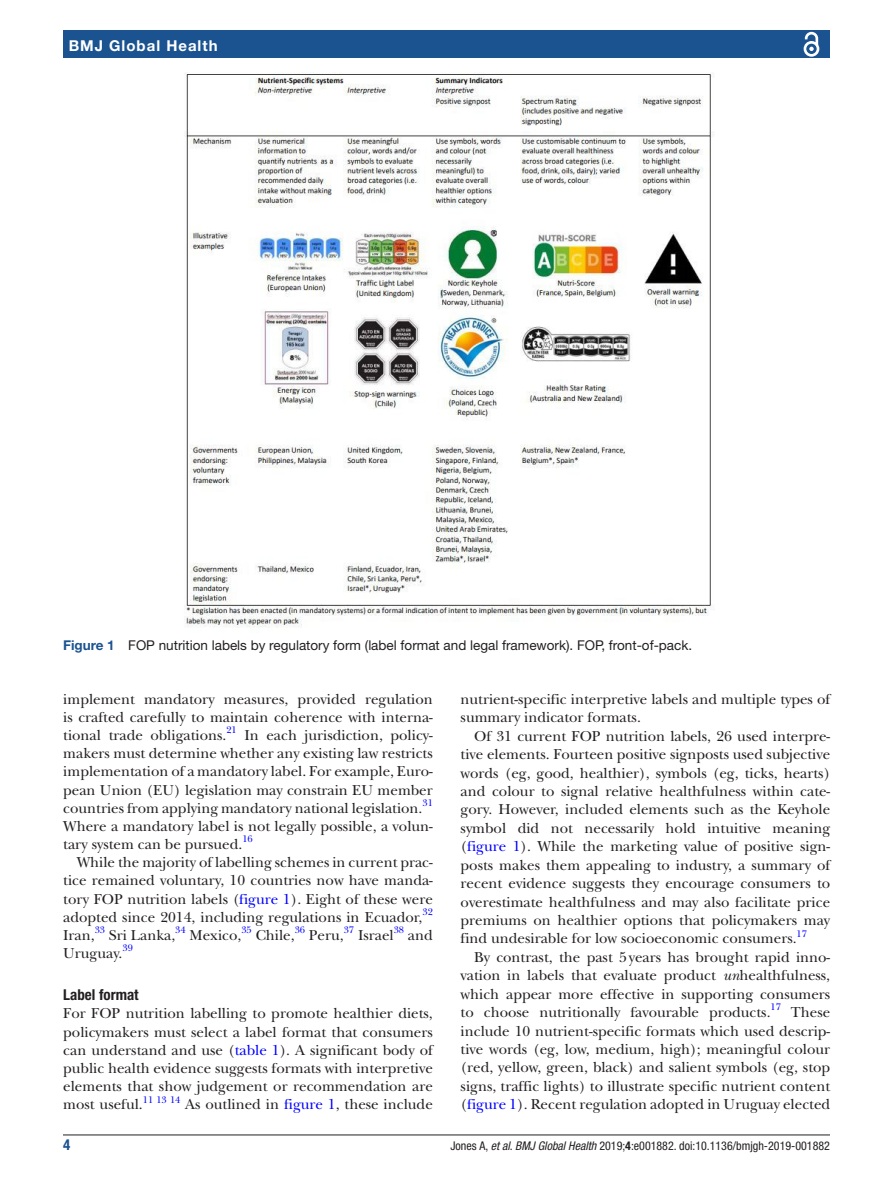
<style>
.page{position:relative;width:893px;height:1191px;background:#fff}
.page>*{position:absolute;margin:0;border:0;box-sizing:border-box;transform-origin:0 0}
.t1{font:15px/18.5px "New Baskerville";color:#231f20;text-align:justify}
.t2{font:700 15px "Helvetica Neue LT Std";letter-spacing:.065em;color:#fff}
.t3{font:700 condensed 15px "Helvetica Neue LT Std";color:#231f20}
.t4{font:700 condensed 15px "Helvetica Neue LT Std";color:#1b5391}
.t5{font:13.5px "Helvetica Neue LT Std";color:#231f20}
.t6{font:condensed 12px "Helvetica Neue LT Std";color:#231f20}
.t7{font:9.9px "New Baskerville";color:#00f}
.s1{font-weight:700;color:#1b5391}
.s2{color:#00f}
.s3{font-style:italic}
.s4{font-weight:700}
</style>
<div class="page">
<hr style="left:63px;top:1134px;width:767px;height:1px;background:#231f20">
<div style="left:63px;top:31px;width:767px;height:27px;background:#1b5391"></div>
<svg style="left:803px;top:31px;width:17px;height:26px"></svg>
<img style="left:185px;top:73px;width:530px;height:555px">
<p class="t2" style="left:69px;top:36px;width:150px">BMJ Global Health</p>
<p class="t5" style="left:63px;top:637px;width:631px"><span class="s1">Figure 1</span> FOP nutrition labels by regulatory form (label format and legal framework). FOP, front-of-pack.</p>
<p class="t1" style="left:63px;top:690px;width:371px">implement mandatory measures, provided regulation is crafted carefully to maintain coherence with interna&shy;tional trade obligations.</p>
<p class="t7" style="left:226px;top:724px;width:12px">21</p>
<p class="t1" style="left:63px;top:726px;width:371px;text-indent:181px">In each jurisdiction, policy&shy;makers must determine whether any existing law restricts implementation of a mandatory label. For example, Euro&shy;pean Union (EU) legislation may constrain EU member countries from applying mandatory national legislation.</p>
<p class="t7" style="left:422px;top:797px;width:12px">31</p>
<p class="t1" style="left:63px;top:817px;width:371px">Where a mandatory label is not legally possible, a volun&shy;tary system can be pursued.</p>
<p class="t7" style="left:242px;top:833px;width:12px">16</p>
<p class="t1" style="left:63px;top:853px;width:371px;text-indent:14px">While the majority of labelling schemes in current prac&shy;tice remained voluntary, 10 countries now have manda&shy;tory FOP nutrition labels (<span class="s2">figure 1</span>). Eight of these were adopted since 2014, including regulations in Ecuador,<sup>32<br></sup>Iran,</p>
<p class="t7" style="left:344px;top:924px;width:12px">37</p>
<p class="t7" style="left:241px;top:924px;width:12px">35</p>
<p class="t1" style="left:256px;top:926px;width:40px">Chile,</p>
<p class="t7" style="left:295px;top:924px;width:12px">36</p>
<p class="t7" style="left:95px;top:924px;width:12px">33</p>
<p class="t1" style="left:109px;top:926px;width:68px">Sri Lanka,</p>
<p class="t7" style="left:175px;top:924px;width:12px">34</p>
<p class="t1" style="left:190px;top:926px;width:53px">Mexico,</p>
<p class="t1" style="left:358px;top:926px;width:37px">Israel</p>
<p class="t7" style="left:394px;top:924px;width:12px">38</p>
<p class="t1" style="left:408px;top:926px;width:26px">and</p>
<p class="t1" style="left:309px;top:926px;width:36px">Peru,</p>
<p class="t7" style="left:123px;top:942px;width:12px">39</p>
<p class="t3" style="left:63px;top:986px;width:77px">Label format</p>
<p class="t1" style="left:63px;top:1004px;width:371px">For FOP nutrition labelling to promote healthier diets, policymakers must select a label format that consumers can understand and use (<span class="s2">table 1</span>). A significant body of public health evidence suggests formats with interpretive elements that show judgement or recommendation are most useful.<sup>11</sup> <sup>13</sup> <sup>14</sup> As outlined in <span class="s2">figure 1</span>, these include</p>
<p class="t1" style="left:63px;top:944px;width:61px">Uruguay.</p>
<p class="t1" style="left:461px;top:690px;width:371px">nutrient-specific interpretive labels and multiple types of summary indicator formats.</p>
<p class="t1" style="left:461px;top:726px;width:371px;text-indent:14px">Of 31 current FOP nutrition labels, 26 used interpre&shy;tive elements. Fourteen positive signposts used subjective words (eg, good, healthier), symbols (eg, ticks, hearts) and colour to signal relative healthfulness within cate&shy;gory. However, included elements such as the Keyhole symbol did not necessarily hold intuitive meaning (<span class="s2">figure 1</span>). While the marketing value of positive sign&shy;posts makes them appealing to industry, a summary of recent evidence suggests they encourage consumers to overestimate healthfulness and may also facilitate price premiums on healthier options that policymakers may find undesirable for low socioeconomic consumers.</p>
<p class="t7" style="left:797px;top:927px;width:12px">17</p>
<p class="t1" style="left:461px;top:947px;width:371px;text-indent:14px">By contrast, the past 5years has brought rapid inno&shy;vation in labels that evaluate product <span class="s3">un</span>healthfulness, which appear more effective in supporting consumers to choose nutritionally favourable products.<sup>17</sup></p>
<p class="t1" style="left:461px;top:1003px;width:371px;text-indent:330px">These include 10 nutrient-specific formats which used descrip&shy;tive words (eg, low, medium, high); meaningful colour (red, yellow, green, black) and salient symbols (eg, stop signs, traffic lights) to illustrate specific nutrient content (<span class="s2">figure 1</span>). Recent regulation adopted in Uruguay elected</p>
<p class="t4" style="left:63px;top:1135px;width:9px">4</p>
<p class="t6" style="left:450px;top:1138px;width:381px">Jones A, <span class="s3">et al</span>. <span class="s3">BMJ Global Health</span> 2019;<span class="s4">4</span>:e001882. doi:10.1136/bmjgh-2019-001882</p>
</div>
